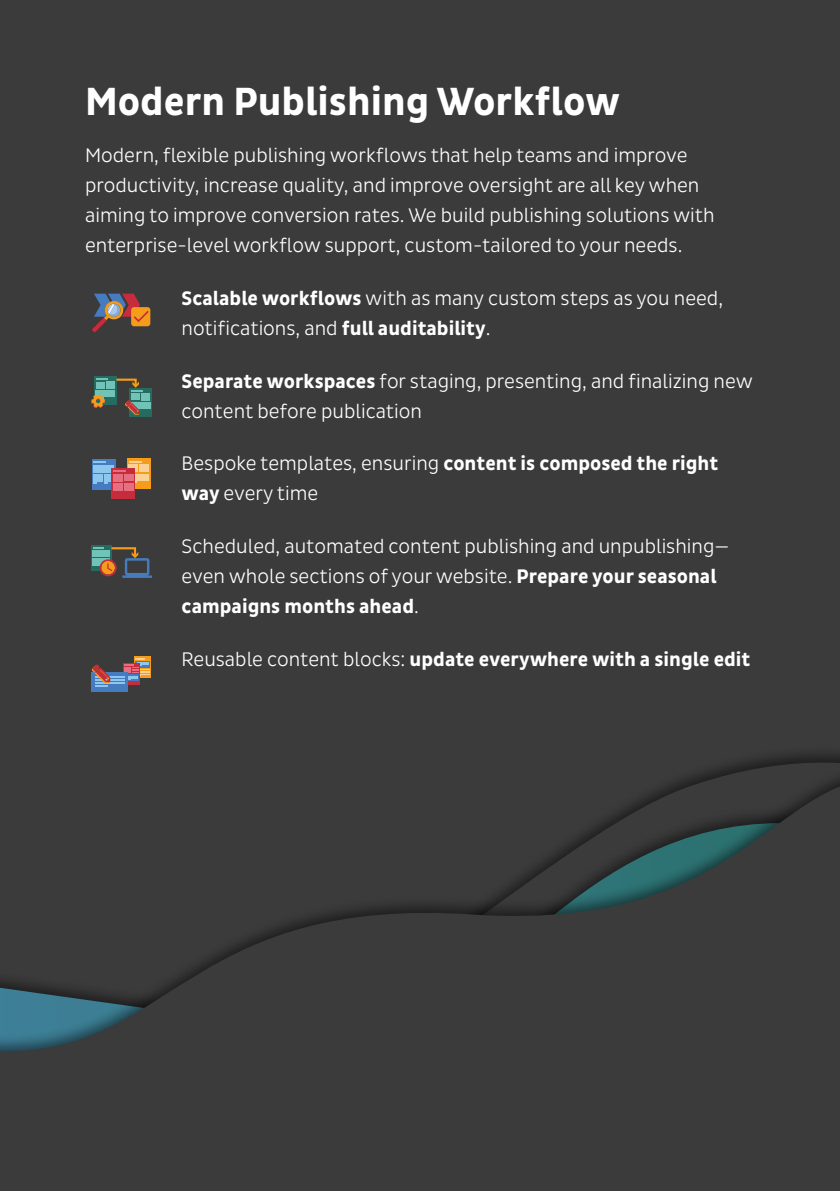
<style>
.page{position:relative;width:840px;height:1191px;background:#fff}
.page>*{position:absolute;margin:0;border:0;box-sizing:border-box;transform-origin:0 0}
.t1{font:700 40px "Pluto Sans Cond";color:#fff}
.t2{font:300 20px/30px "Pluto Sans Cond";color:#fff}
.t3{font:700 20px "Pluto Sans Cond";color:#fff}
.s1{font-weight:700}
.s2{font-weight:300}
</style>
<div class="page">
<div style="left:0;top:0;width:839px;height:1191px;background:#3b3b3c"></div>
<div style="left:131px;top:307px;width:19px;height:19px;background:#f59c1b;border-radius:3px"></div>
<svg style="left:92px;top:294px;width:57px;height:38px"></svg>
<div style="left:94px;top:376px;width:22px;height:29px;background:#266b60"></div>
<svg style="left:129px;top:388px;width:23px;height:28px"></svg>
<svg style="left:91px;top:377px;width:59px;height:38px"></svg>
<div style="left:127px;top:458px;width:24px;height:31px;background:#f59c1b"></div>
<div style="left:92px;top:459px;width:23px;height:31px;background:#467cbf"></div>
<div style="left:111px;top:468px;width:24px;height:30px;background:#c72c3c"></div>
<svg style="left:93px;top:461px;width:56px;height:30px"></svg>
<svg style="left:91px;top:545px;width:20px;height:26px"></svg>
<svg style="left:93px;top:546px;width:59px;height:32px"></svg>
<div style="left:134px;top:656px;width:17px;height:22px;background:#f59c1b"></div>
<div style="left:123px;top:663px;width:17px;height:22px;background:#c72c3c"></div>
<div style="left:124px;top:674px;width:15px;height:7px;background:#467cbf"></div>
<svg style="left:124px;top:658px;width:26px;height:22px"></svg>
<div style="left:91px;top:672px;width:37px;height:19px;background:#467cbf"></div>
<hr style="left:95px;top:676px;width:29px;height:2px;background:#8dc7ee">
<hr style="left:95px;top:679px;width:29px;height:2px;background:#8dc7ee">
<hr style="left:95px;top:682px;width:29px;height:2px;background:#8dc7ee">
<svg style="left:92px;top:664px;width:18px;height:23px"></svg>
<svg style="left:0;top:754px;width:839px;height:297px"></svg>
<h1 class="t1" style="left:85px;top:79px;width:536px">Modern Publishing Workflow</h1>
<p class="t2" style="left:85px;top:140px;width:630px">Modern, flexible publishing workflows that help teams and improve productivity, increase quality, and improve oversight are all key when aiming to improve conversion rates. We build publishing solutions with enterprise-level workflow support, custom-tailored to your needs.</p>
<p class="t2" style="left:181px;top:283px;width:542px"><span class="s1">Scalable workflows</span> with as many custom steps as you need, notifications, and <span class="s1">full auditability</span>.</p>
<p class="t2" style="left:181px;top:366px;width:572px"><span class="s1">Separate workspaces</span> for staging, presenting, and finalizing new content before publication</p>
<p class="t2" style="left:181px;top:448px;width:538px">Bespoke templates, ensuring <span class="s1">content is composed the right way</span> every time</p>
<p class="t2" style="left:181px;top:531px;width:549px">Scheduled, automated content publishing and unpublishing— even whole sections of your website. <span class="s1">Prepare your seasonal campaigns months ahead</span>.</p>
<p class="t3" style="left:181px;top:647px;width:570px"><span class="s2">Reusable content blocks:</span> update everywhere with a single edit</p>
</div>
